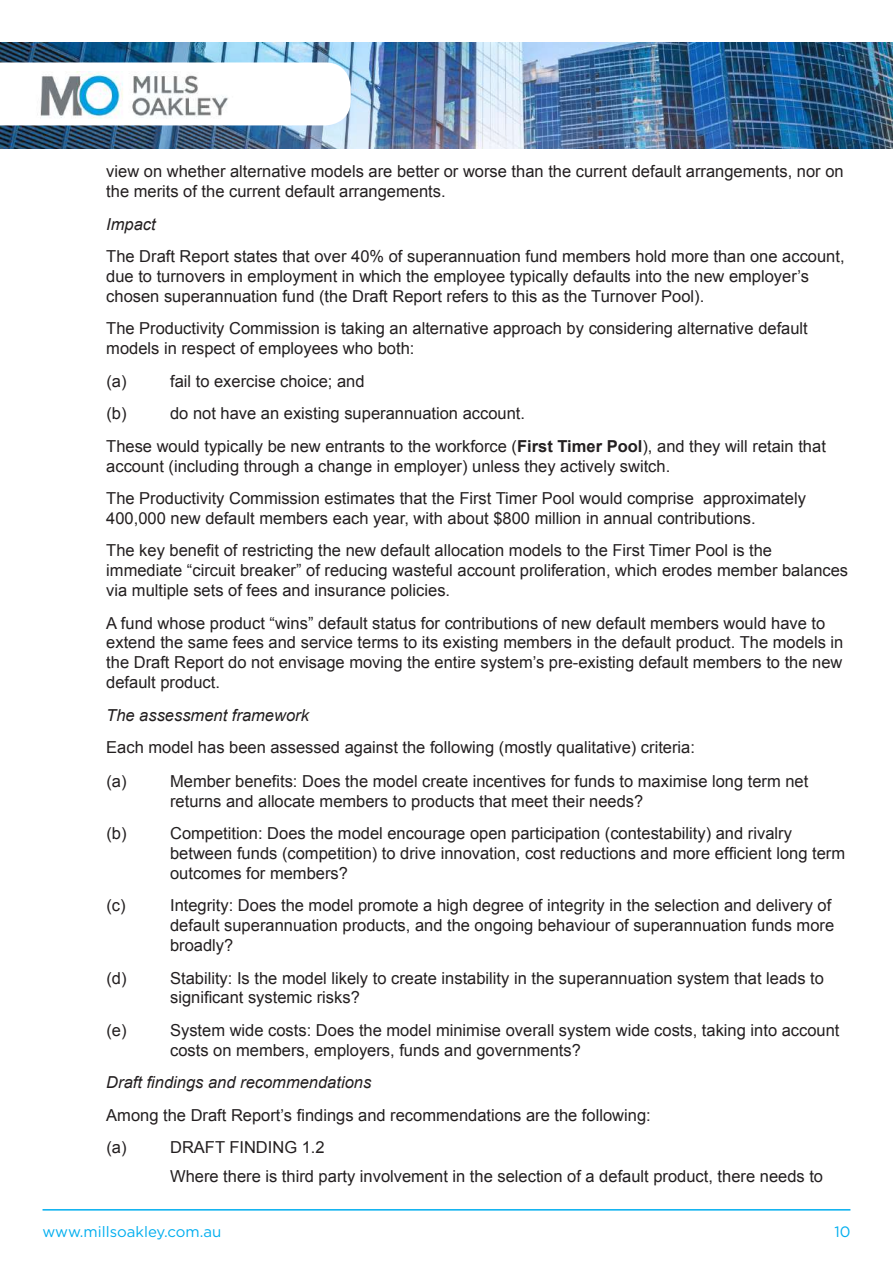
<style>
.page{position:relative;width:893px;height:1263px;background:#fff}
.page>*{position:absolute;margin:0;border:0;box-sizing:border-box;transform-origin:0 0}
.t1{font:16.5px/19.8px "Arial";color:#231f20}
.t2{font:italic 16.5px "Arial";color:#231f20}
.t3{font:15px "Gotham";color:#00aeef}
.s1{font-weight:700}
</style>
<div class="page">
<hr style="left:43px;top:1209px;width:807px;height:1px;background:#00aeef">
<img style="left:0;top:43px;width:893px;height:106px">
<svg style="left:0;top:62px;width:351px;height:63px"></svg>
<p class="t1" style="left:106px;top:162px;width:739px">view on whether alternative models are better or worse than the current default arrangements, nor on the merits of the current default arrangements.</p>
<p class="t2" style="left:106px;top:213px;width:51px">Impact</p>
<p class="t1" style="left:106px;top:247px;width:740px">The Draft Report states that over 40% of superannuation fund members hold more than one account, due to turnovers in employment in which the employee typically defaults into the new employer’s chosen superannuation fund (the Draft Report refers to this as the Turnover Pool).</p>
<p class="t1" style="left:106px;top:319px;width:703px">The Productivity Commission is taking an alternative approach by considering alternative default models in respect of employees who both:</p>
<p class="t1" style="left:106px;top:371px;width:22px">(a)</p>
<p class="t1" style="left:170px;top:371px;width:196px">fail to exercise choice; and</p>
<p class="t1" style="left:106px;top:404px;width:22px">(b)</p>
<p class="t1" style="left:106px;top:397px;width:721px;line-height:32.5px;text-indent:64px">do not have an existing superannuation account.<br>These would typically be new entrants to the workforce (<span class="s1">First Timer Pool</span>), and they will retain that</p>
<p class="t1" style="left:106px;top:450px;width:701px;line-height:32.5px">account (including through a change in employer) unless they actively switch.<br>The Productivity Commission estimates that the First Timer Pool would comprise approximately</p>
<p class="t1" style="left:106px;top:502px;width:667px;line-height:32.5px">400,000 new default members each year, with about $800 million in annual contributions.<br>The key benefit of restricting the new default allocation models to the First Timer Pool is the</p>
<p class="t1" style="left:106px;top:561px;width:743px">immediate “circuit breaker” of reducing wasteful account proliferation, which erodes member balances via multiple sets of fees and insurance policies.</p>
<p class="t1" style="left:106px;top:613px;width:739px">A fund whose product “wins” default status for contributions of new default members would have to extend the same fees and service terms to its existing members in the default product. The models in the Draft Report do not envisage moving the entire system’s pre-existing default members to the new default product.</p>
<p class="t2" style="left:106px;top:704px;width:204px">The assessment framework</p>
<p class="t1" style="left:106px;top:731px;width:590px;line-height:33.8px">Each model has been assessed against the following (mostly qualitative) criteria: (a)</p>
<p class="t1" style="left:170px;top:771px;width:640px">Member benefits: Does the model create incentives for funds to maximise long term net returns and allocate members to products that meet their needs?</p>
<p class="t1" style="left:106px;top:824px;width:22px">(b)</p>
<p class="t1" style="left:170px;top:824px;width:676px">Competition: Does the model encourage open participation (contestability) and rivalry between funds (competition) to drive innovation, cost reductions and more efficient long term outcomes for members?</p>
<p class="t1" style="left:106px;top:896px;width:21px">(c)</p>
<p class="t1" style="left:170px;top:896px;width:666px">Integrity: Does the model promote a high degree of integrity in the selection and delivery of default superannuation products, and the ongoing behaviour of superannuation funds more broadly?</p>
<p class="t1" style="left:106px;top:968px;width:22px">(d)</p>
<p class="t1" style="left:170px;top:968px;width:655px">Stability: Is the model likely to create instability in the superannuation system that leads to significant systemic risks?</p>
<p class="t1" style="left:106px;top:1020px;width:22px">(e)</p>
<p class="t1" style="left:170px;top:1020px;width:671px">System wide costs: Does the model minimise overall system wide costs, taking into account costs on members, employers, funds and governments?</p>
<p class="t2" style="left:106px;top:1072px;width:267px">Draft findings and recommendations</p>
<p class="t1" style="left:106px;top:1099px;width:546px;line-height:32.5px">Among the Draft Report’s findings and recommendations are the following: (a)</p>
<p class="t1" style="left:170px;top:1133px;width:654px;line-height:29.2px">DRAFT FINDING 1.2<br>Where there is third party involvement in the selection of a default product, there needs to</p>
<p class="t3" style="left:43px;top:1222px;width:180px">www.millsoakley.com.au</p>
<p class="t3" style="left:834px;top:1222px;width:18px">10</p>
</div>
